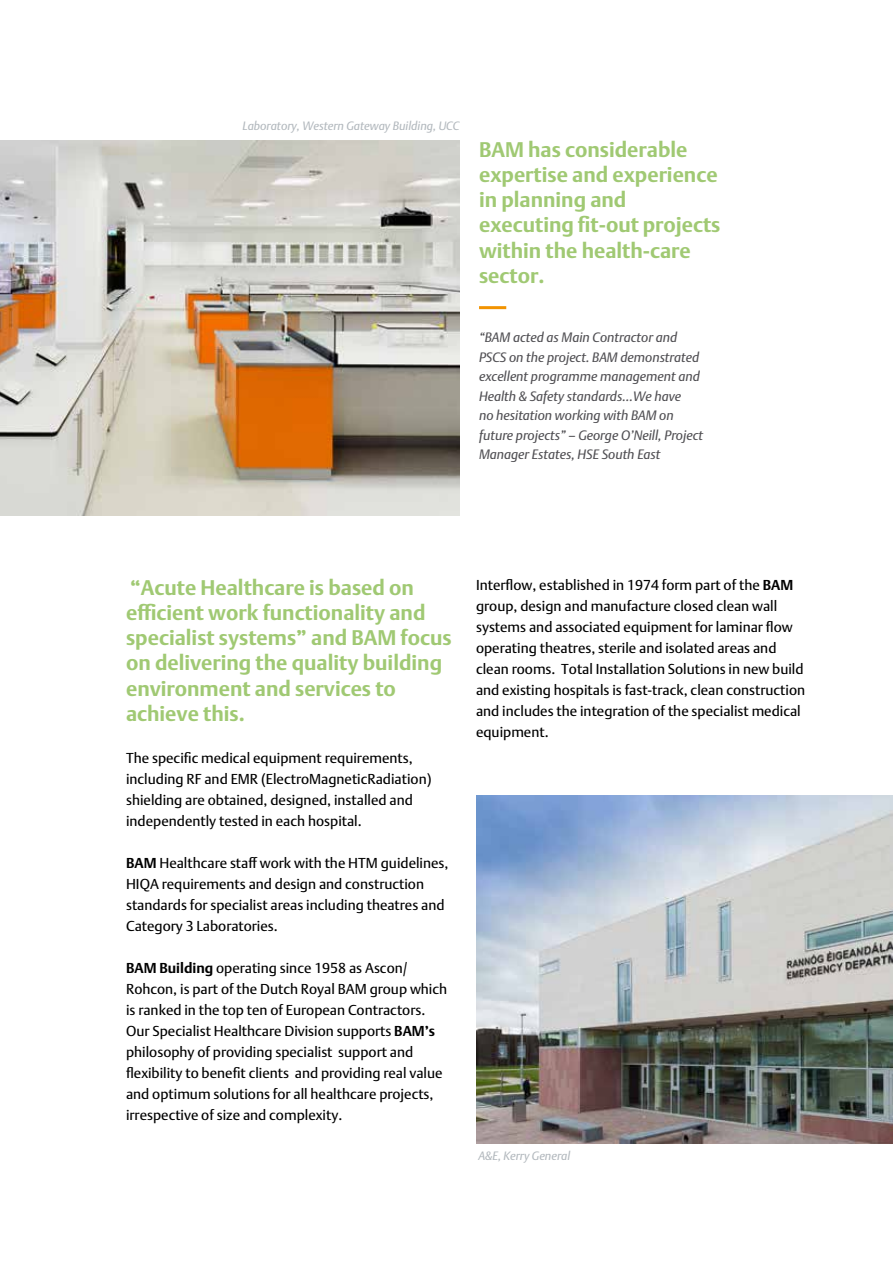
<style>
.page{position:relative;width:893px;height:1263px;background:#fff}
.page>*{position:absolute;margin:0;border:0;box-sizing:border-box;transform-origin:0 0}
.t1{font:700 21px/25.2px "DTL Argo Pro";color:#a0c973}
.t2{font:14.25px/21px "DTL Argo Pro";color:#000}
.t3{font:italic 13.5px/19.5px "DTL Argo Pro";color:#504f53}
.t4{font:italic 12px "DTL Argo Pro";color:#b3b9be}
.s1{font-weight:700}
</style>
<div class="page">
<hr style="left:479px;top:306px;width:27px;height:3px;background:#f29300">
<img style="left:476px;top:795px;width:417px;height:349px">
<img style="left:0;top:140px;width:460px;height:376px">
<p class="t4" style="left:242px;top:118px;width:219px">Laboratory, Western Gateway Building, UCC</p>
<h1 class="t1" style="left:479px;top:137px;width:243px">BAM has considerable expertise and experience in planning and executing fit-out projects within the health-care sector.</h1>
<p class="t3" style="left:479px;top:328px;width:226px">“BAM acted as Main Contractor and PSCS on the project. BAM demonstrated excellent programme management and Health &amp; Safety standards…We have<br>no hesitation working with BAM on future projects” – George O’Neill, Project Manager Estates, HSE South East</p>
<h1 class="t1" style="left:126px;top:575px;width:327px">“Acute Healthcare is based on efficient work functionality and specialist systems” and BAM focus on delivering the quality building environment and services to achieve this.</h1>
<p class="t2" style="left:126px;top:747px;width:307px">The specific medical equipment requirements, including RF and EMR (ElectroMagneticRadiation) shielding are obtained, designed, installed and independently tested in each hospital.</p>
<p class="t2" style="left:126px;top:852px;width:324px"><span class="s1">BAM</span> Healthcare staff work with the HTM guidelines, HIQA requirements and design and construction standards for specialist areas including theatres and Category 3 Laboratories.</p>
<p class="t2" style="left:126px;top:957px;width:323px"><span class="s1">BAM Building</span> operating since 1958 as Ascon/ Rohcon, is part of the Dutch Royal BAM group which is ranked in the top ten of European Contractors.<br>Our Specialist Healthcare Division supports <span class="s1">BAM’s </span>philosophy of providing specialist support and flexibility to benefit clients and providing real value and optimum solutions for all healthcare projects, irrespective of size and complexity.</p>
<p class="t2" style="left:476px;top:574px;width:331px">Interflow, established in 1974 form part of the <span class="s1">BAM </span>group, design and manufacture closed clean wall systems and associated equipment for laminar flow operating theatres, sterile and isolated areas and clean rooms. Total Installation Solutions in new build and existing hospitals is fast-track, clean construction and includes the integration of the specialist medical equipment.</p>
<p class="t4" style="left:478px;top:1148px;width:93px">A&amp;E, Kerry General</p>
</div>
